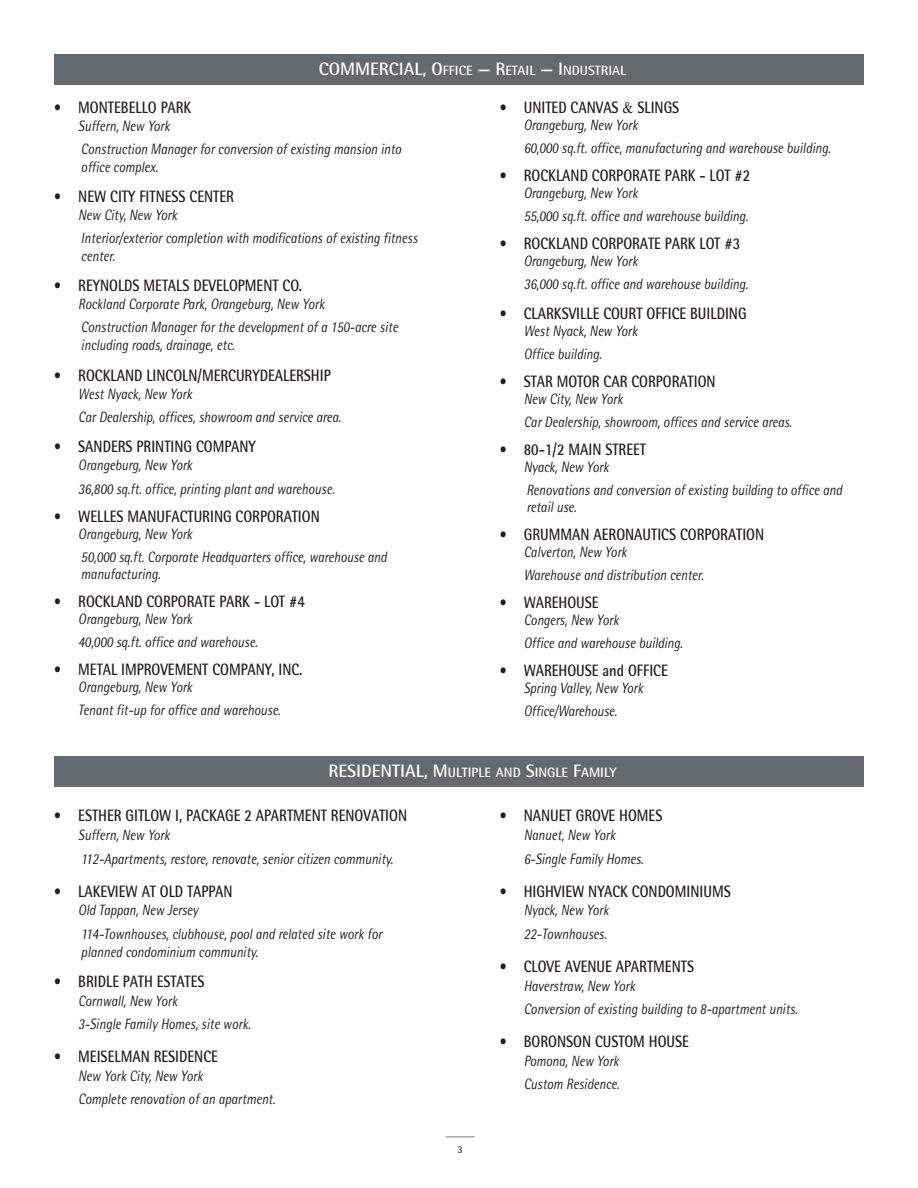
<style>
.page{position:relative;width:918px;height:1188px;background:#fff}
.page>*{position:absolute;margin:0;border:0;box-sizing:border-box;transform-origin:0 0}
.t1{font:700 16.5px "Rotis Semi Sans";color:#231f20;scale:.85 1}
.t2{font:italic 15px/23.4px "Rotis Semi Sans";color:#231f20;scale:.85 1}
.t3{font:700 13.5px "Rotis Semi Sans";color:#fff}
.t4{font:10.5px "Rotis Semi Sans";color:#231f20}
.s1{font-size:18px}
.s2{font-family:"Times";font-weight:400}
</style>
<div class="page">
<svg style="left:446px;top:1136px;width:29px;height:1px"></svg>
<div style="left:54px;top:54px;width:810px;height:31px;background:#64696d"></div>
<div style="left:54px;top:756px;width:810px;height:31px;background:#64696d"></div>
<p class="t3" style="left:319px;top:66px;width:309px"><span class="s1">COMMERCIAL, O</span>FFICE <span class="s1">— R</span>ETAIL <span class="s1">— I</span>NDUSTRIAL</p>
<p class="t1" style="left:54px;top:101px;width:163px">• MONTEBELLO PARK</p>
<p class="t2" style="left:78px;top:115px;width:382px">Suffern, New York<br>Construction Manager for conversion of existing mansion into</p>
<p class="t2" style="left:81px;top:157px;width:92px">office complex.</p>
<p class="t1" style="left:54px;top:190px;width:213px">• NEW CITY FITNESS CENTER</p>
<p class="t2" style="left:78px;top:205px;width:401px">New City, New York<br>Interior/exterior completion with modifications of existing fitness</p>
<p class="t2" style="left:81px;top:246px;width:41px">center.</p>
<p class="t1" style="left:54px;top:280px;width:293px">• REYNOLDS METALS DEVELOPMENT CO.</p>
<p class="t2" style="left:78px;top:294px;width:378px">Rockland Corporate Park, Orangeburg, New York<br>Construction Manager for the development of a 150-acre site</p>
<p class="t2" style="left:81px;top:335px;width:182px">including roads, drainage, etc.</p>
<p class="t1" style="left:54px;top:370px;width:327px">• ROCKLAND LINCOLN/MERCURYDEALERSHIP</p>
<p class="t2" style="left:78px;top:384px;width:311px">West Nyack, New York<br>Car Dealership, offices, showroom and service area.</p>
<p class="t1" style="left:54px;top:441px;width:239px">• SANDERS PRINTING COMPANY</p>
<p class="t2" style="left:78px;top:455px;width:303px">Orangeburg, New York<br>36,800 sq.ft. office, printing plant and warehouse.</p>
<p class="t1" style="left:54px;top:510px;width:314px">• WELLES MANUFACTURING CORPORATION</p>
<p class="t2" style="left:78px;top:524px;width:365px;line-height:22.6px">Orangeburg, New York<br>50,000 sq.ft. Corporate Headquarters office, warehouse and</p>
<p class="t2" style="left:81px;top:564px;width:95px">manufacturing.</p>
<p class="t1" style="left:54px;top:596px;width:297px">• ROCKLAND CORPORATE PARK - LOT #4</p>
<p class="t2" style="left:78px;top:609px;width:213px;line-height:22.6px">Orangeburg, New York<br>40,000 sq.ft. office and warehouse.</p>
<p class="t1" style="left:54px;top:664px;width:294px">• METAL IMPROVEMENT COMPANY, INC.</p>
<p class="t2" style="left:78px;top:677px;width:240px;line-height:22.6px">Orangeburg, New York<br>Tenant fit-up for office and warehouse.</p>
<p class="t1" style="left:499px;top:101px;width:213px">• UNITED CANVAS <span class="s2">&amp;</span> SLINGS</p>
<p class="t2" style="left:524px;top:115px;width:363px;line-height:22.6px">Orangeburg, New York<br>60,000 sq.ft. office, manufacturing and warehouse building.</p>
<p class="t1" style="left:499px;top:169px;width:297px">• ROCKLAND CORPORATE PARK - LOT #2</p>
<p class="t2" style="left:524px;top:183px;width:265px;line-height:22.6px">Orangeburg, New York<br>55,000 sq.ft. office and warehouse building.</p>
<p class="t1" style="left:499px;top:237px;width:285px">• ROCKLAND CORPORATE PARK LOT #3</p>
<p class="t2" style="left:524px;top:251px;width:265px;line-height:22.6px">Orangeburg, New York<br>36,000 sq.ft. office and warehouse building.</p>
<p class="t1" style="left:499px;top:307px;width:292px">• CLARKSVILLE COURT OFFICE BUILDING</p>
<p class="t2" style="left:524px;top:321px;width:135px;line-height:22.6px">West Nyack, New York<br>Office building.</p>
<p class="t1" style="left:499px;top:375px;width:256px">• STAR MOTOR CAR CORPORATION</p>
<p class="t2" style="left:524px;top:389px;width:317px;line-height:22.6px">New City, New York<br>Car Dealership, showroom, offices and service areas.</p>
<p class="t1" style="left:499px;top:443px;width:174px">• 80-1/2 MAIN STREET</p>
<p class="t2" style="left:524px;top:457px;width:376px;line-height:22.6px">Nyack, New York<br>Renovations and conversion of existing building to office and</p>
<p class="t2" style="left:526px;top:497px;width:60px">retail use.</p>
<p class="t1" style="left:499px;top:528px;width:313px">• GRUMMAN AERONAUTICS CORPORATION</p>
<p class="t2" style="left:524px;top:542px;width:213px;line-height:22.6px">Calverton, New York<br>Warehouse and distribution center.</p>
<p class="t1" style="left:499px;top:596px;width:118px">• WAREHOUSE</p>
<p class="t2" style="left:524px;top:610px;width:189px;line-height:22.6px">Congers, New York<br>Office and warehouse building.</p>
<p class="t1" style="left:499px;top:664px;width:200px">• WAREHOUSE and OFFICE</p>
<p class="t2" style="left:524px;top:678px;width:142px;line-height:22.6px">Spring Valley, New York<br>Office/Warehouse.</p>
<p class="t3" style="left:328px;top:768px;width:290px"><span class="s1">RESIDENTIAL, M</span>ULTIPLE AND <span class="s1">S</span>INGLE <span class="s1">F</span>AMILY</p>
<p class="t1" style="left:499px;top:810px;width:193px">• NANUET GROVE HOMES</p>
<p class="t2" style="left:524px;top:825px;width:142px">Nanuet, New York<br>6-Single Family Homes.</p>
<p class="t1" style="left:499px;top:885px;width:274px">• HIGHVIEW NYACK CONDOMINIUMS</p>
<p class="t2" style="left:524px;top:900px;width:101px">Nyack, New York<br>22-Townhouses.</p>
<p class="t1" style="left:499px;top:960px;width:230px">• CLOVE AVENUE APARTMENTS</p>
<p class="t2" style="left:524px;top:975px;width:324px">Haverstraw, New York<br>Conversion of existing building to 8-apartment units.</p>
<p class="t1" style="left:499px;top:1036px;width:224px">• BORONSON CUSTOM HOUSE</p>
<p class="t2" style="left:524px;top:1051px;width:114px">Pomona, New York<br>Custom Residence.</p>
<p class="t1" style="left:54px;top:810px;width:417px">• ESTHER GITLOW I, PACKAGE 2 APARTMENT RENOVATION</p>
<p class="t2" style="left:78px;top:825px;width:372px">Suffern, New York<br>112-Apartments, restore, renovate, senior citizen community.</p>
<p class="t1" style="left:54px;top:885px;width:212px">• LAKEVIEW AT OLD TAPPAN</p>
<p class="t2" style="left:78px;top:900px;width:359px">Old Tappan, New Jersey<br>114-Townhouses, clubhouse, pool and related site work for</p>
<p class="t2" style="left:81px;top:942px;width:210px">planned condominium community.</p>
<p class="t1" style="left:54px;top:976px;width:179px">• BRIDLE PATH ESTATES</p>
<p class="t2" style="left:78px;top:990px;width:204px">Cornwall, New York<br>3-Single Family Homes, site work.</p>
<p class="t1" style="left:54px;top:1051px;width:194px">• MEISELMAN RESIDENCE</p>
<p class="t2" style="left:78px;top:1066px;width:233px">New York City, New York<br>Complete renovation of an apartment.</p>
<p class="t4" style="left:457px;top:1146px;width:7px">3</p>
</div>
